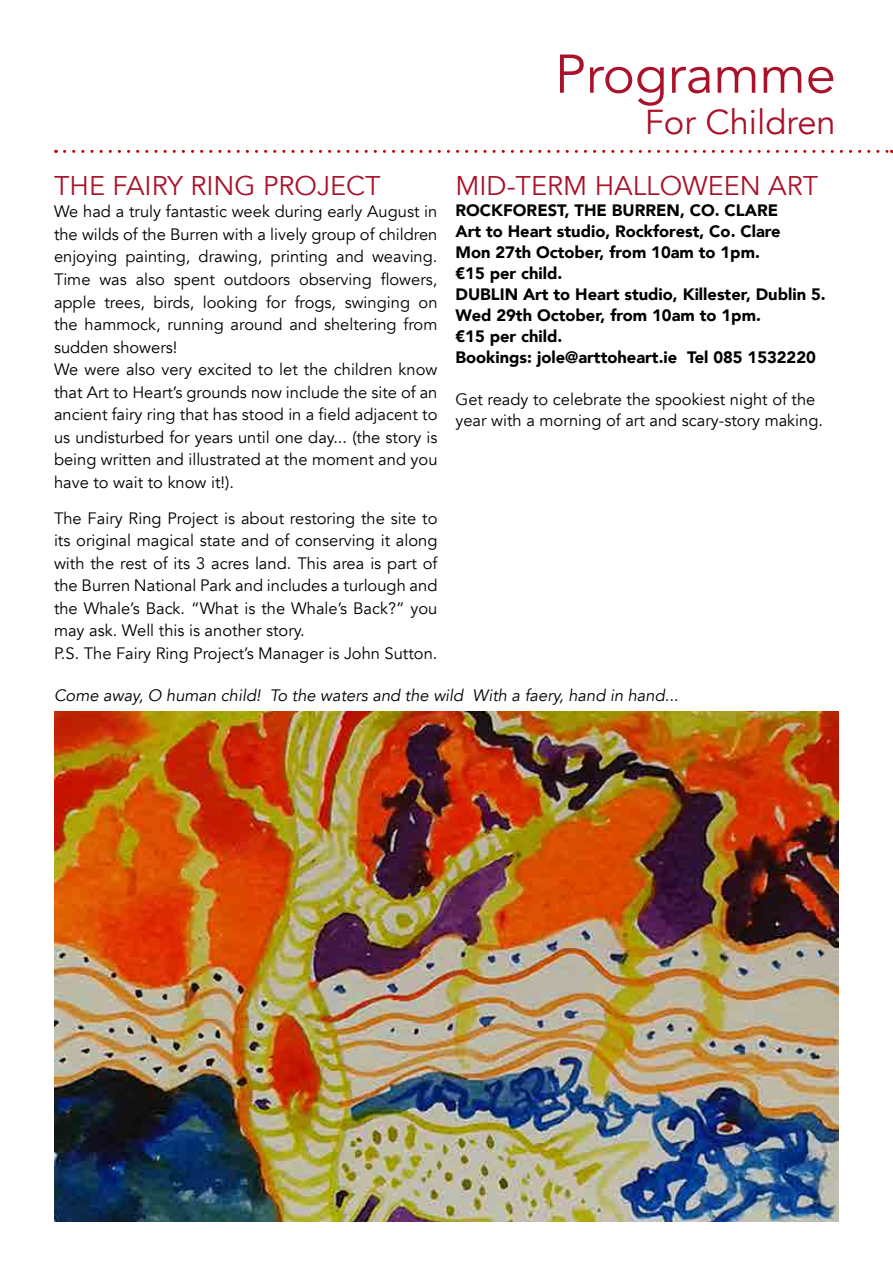
<style>
.page{position:relative;width:893px;height:1263px;background:#fff}
.page>*{position:absolute;margin:0;border:0;box-sizing:border-box;transform-origin:0 0}
.t1{font:54px "Avenir";color:#a9122a}
.t2{font:34.5px "Avenir";color:#a9122a}
.t3{font:27px "Avenir";color:#a9122a}
.t4{font:16.5px/22.5px "Avenir";color:#000}
.t5{font:900 16.5px/21px "Avenir";color:#000}
.t6{font:italic 16.5px "Avenir";color:#000}
</style>
<div class="page">
<svg style="left:64px;top:150px;width:828px;height:3px"></svg>
<img style="left:54px;top:711px;width:785px;height:511px">
<h1 class="t1" style="left:555px;top:42px;width:282px">Programme</h1>
<h2 class="t2" style="left:645px;top:102px;width:192px">For Children</h2>
<h3 class="t3" style="left:455px;top:170px;width:364px">MID-TERM HALLOWEEN ART</h3>
<p class="t5" style="left:455px;top:199px;width:372px">ROCKFOREST, THE BURREN, CO. CLARE<br>Art to Heart studio, Rockforest, Co. Clare<br>Mon 27th October, from 10am to 1pm.<br>€15 per child.<br>DUBLIN Art to Heart studio, Killester, Dublin 5.<br>Wed 29th October, from 10am to 1pm.<br>€15 per child.<br>Bookings: jole@arttoheart.ie Tel 085 1532220</p>
<p class="t4" style="left:455px;top:389px;width:369px;line-height:21px">Get ready to celebrate the spookiest night of the year with a morning of art and scary-story making.</p>
<h3 class="t3" style="left:54px;top:170px;width:328px">THE FAIRY RING PROJECT</h3>
<p class="t4" style="left:54px;top:201px;width:385px">We had a truly fantastic week during early August in the wilds of the Burren with a lively group of children enjoying painting, drawing, printing and weaving.<br>Time was also spent outdoors observing flowers, apple trees, birds, looking for frogs, swinging on the hammock, running around and sheltering from sudden showers!<br>We were also very excited to let the children know that Art to Heart’s grounds now include the site of an ancient fairy ring that has stood in a field adjacent to us undisturbed for years until one day... (the story is being written and illustrated at the moment and you have to wait to know it!).</p>
<p class="t4" style="left:54px;top:507px;width:385px">The Fairy Ring Project is about restoring the site to its original magical state and of conserving it along with the rest of its 3 acres land. This area is part of the Burren National Park and includes a turlough and the Whale’s Back. “What is the Whale’s Back?” you may ask. Well this is another story.<br>P.S. The Fairy Ring Project’s Manager is John Sutton.</p>
<p class="t6" style="left:54px;top:686px;width:626px">Come away, O human child! To the waters and the wild With a faery, hand in hand...</p>
</div>
